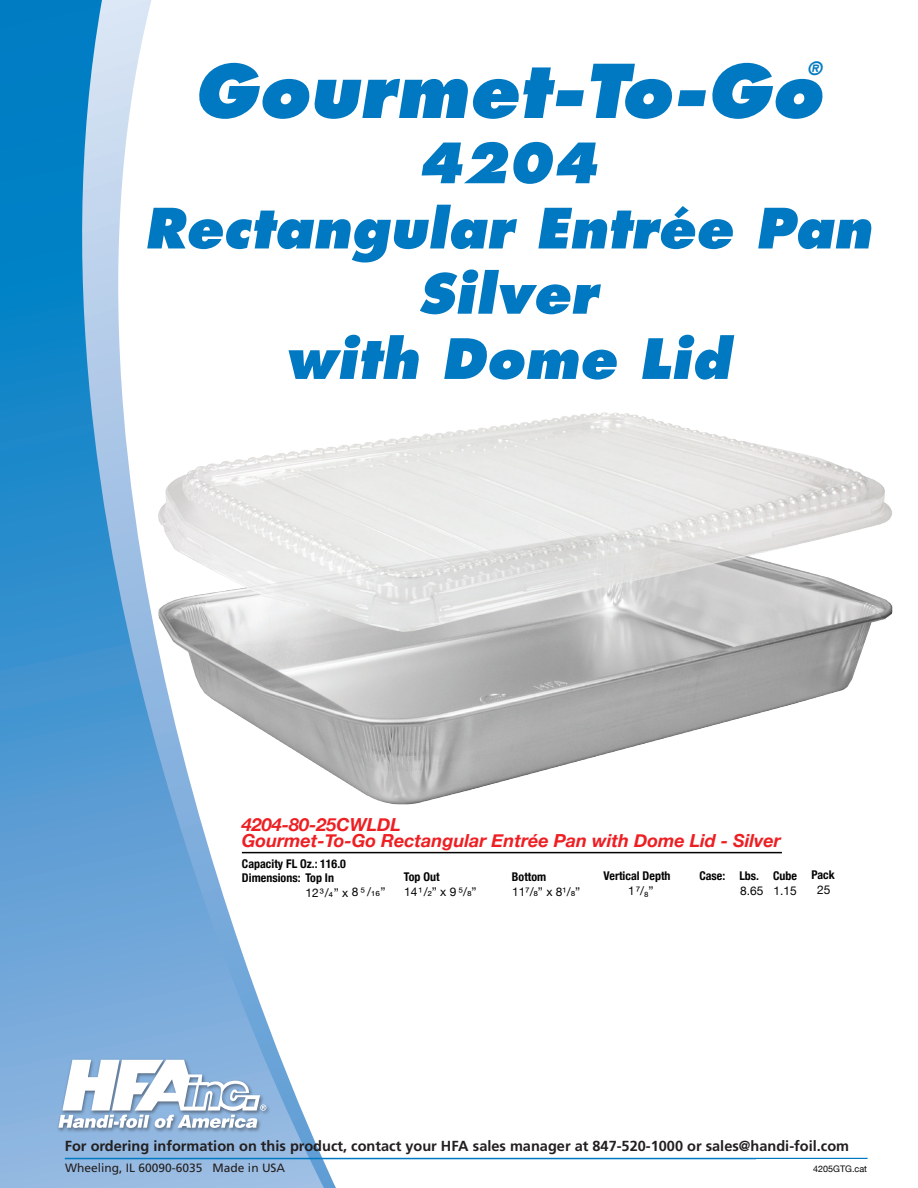
<style>
.page{position:relative;width:918px;height:1188px;background:#fff}
.page>*{position:absolute;margin:0;border:0;box-sizing:border-box;transform-origin:0 0}
.t1{font:italic 800 72px "Futura";color:#0079c2}
.t2{font:italic 800 54px/65.2px "Futura";color:#0079c2;text-align:center}
.t3{font:italic 700 18px/16.5px "Helvetica Neue";color:#ee1f23}
.t4{font:italic 800 18px "Futura";color:#0079c2}
.t5{font:700 14.55px "Frutiger";color:#231f20}
.t6{font:700 condensed 12px/13.5px "Helvetica Neue";letter-spacing:-.005em;color:#040503}
.t7{font:12px "Helvetica Neue";letter-spacing:-.005em;color:#040503}
.t8{font:12px "Frutiger";color:#231f20}
.t9{font:9px "Frutiger";color:#231f20}
.t10{font:9px "Helvetica Neue";color:#040503}
.s1{font-family:"Helvetica Fraction"}
</style>
<div class="page">
<svg style="left:0;top:0;width:324px;height:1188px"></svg>
<div style="left:57px;top:1058px;width:215px;height:75px;background:#231f20;opacity:.5"></div>
<svg style="left:58px;top:1060px;width:208px;height:68px"></svg>
<hr style="left:65px;top:1158px;width:803px;height:1px;background:#0079c2">
<hr style="left:242px;top:852px;width:540px;height:1px;background:#040503">
<img style="left:148px;top:405px;width:745px;height:408px">
<p class="t4" style="left:808px;top:57px;width:16px">®</p>
<h1 class="t1" style="left:193px;top:45px;width:630px">Gourmet-To-Go</h1>
<h2 class="t2" style="left:144px;top:130px;width:729px">4204<br>Rectangular Entrée Pan<br>Silver<br>with Dome Lid</h2>
<p class="t3" style="left:242px;top:816px;width:540px">4204-80-25CWLDL<br>Gourmet-To-Go Rectangular Entrée Pan with Dome Lid - Silver</p>
<p class="t6" style="left:242px;top:856px;width:106px">Capacity FL Oz.: 116.0<br>Dimensions: Top In</p>
<p class="t6" style="left:404px;top:869px;width:37px">Top Out</p>
<p class="t6" style="left:512px;top:869px;width:36px">Bottom</p>
<p class="t6" style="left:604px;top:868px;width:69px">Vertical Depth</p>
<p class="t6" style="left:699px;top:868px;width:137px">Case: Lbs. Cube Pack</p>
<p class="t7" style="left:306px;top:882px;width:81px">12<span class="s1">C</span>/<span class="s1">v</span>” x 8 <span class="s1">⁵</span> /<span class="s1">zn</span>”</p>
<p class="t7" style="left:404px;top:882px;width:74px">14<span class="s1">¹</span>/<span class="s1">₂</span>” x 9 <span class="s1">B</span>/<span class="s1">,</span>”</p>
<p class="t7" style="left:512px;top:881px;width:70px">11<span class="s1">M</span>/<span class="s1">,</span>” x 8<span class="s1">Z</span> /<span class="s1">,</span>”</p>
<p class="t7" style="left:628px;top:881px;width:27px">1<span class="s1">⁷</span>/₈”</p>
<p class="t7" style="left:740px;top:880px;width:58px">8.65 1.15</p>
<p class="t7" style="left:817px;top:880px;width:15px">25</p>
<p class="t5" style="left:65px;top:1137px;width:786px">For ordering information on this product, contact your HFA sales manager at 847-520-1000 or sales@handi-foil.com</p>
<p class="t10" style="left:813px;top:1161px;width:55px">4205GTG.cat</p>
<p class="t8" style="left:65px;top:1161px;width:222px">Wheeling, IL 60090-6035 Made in USA</p>
<p class="t9" style="left:815px;top:1161px;width:55px">4215GTG.cat</p>
</div>
